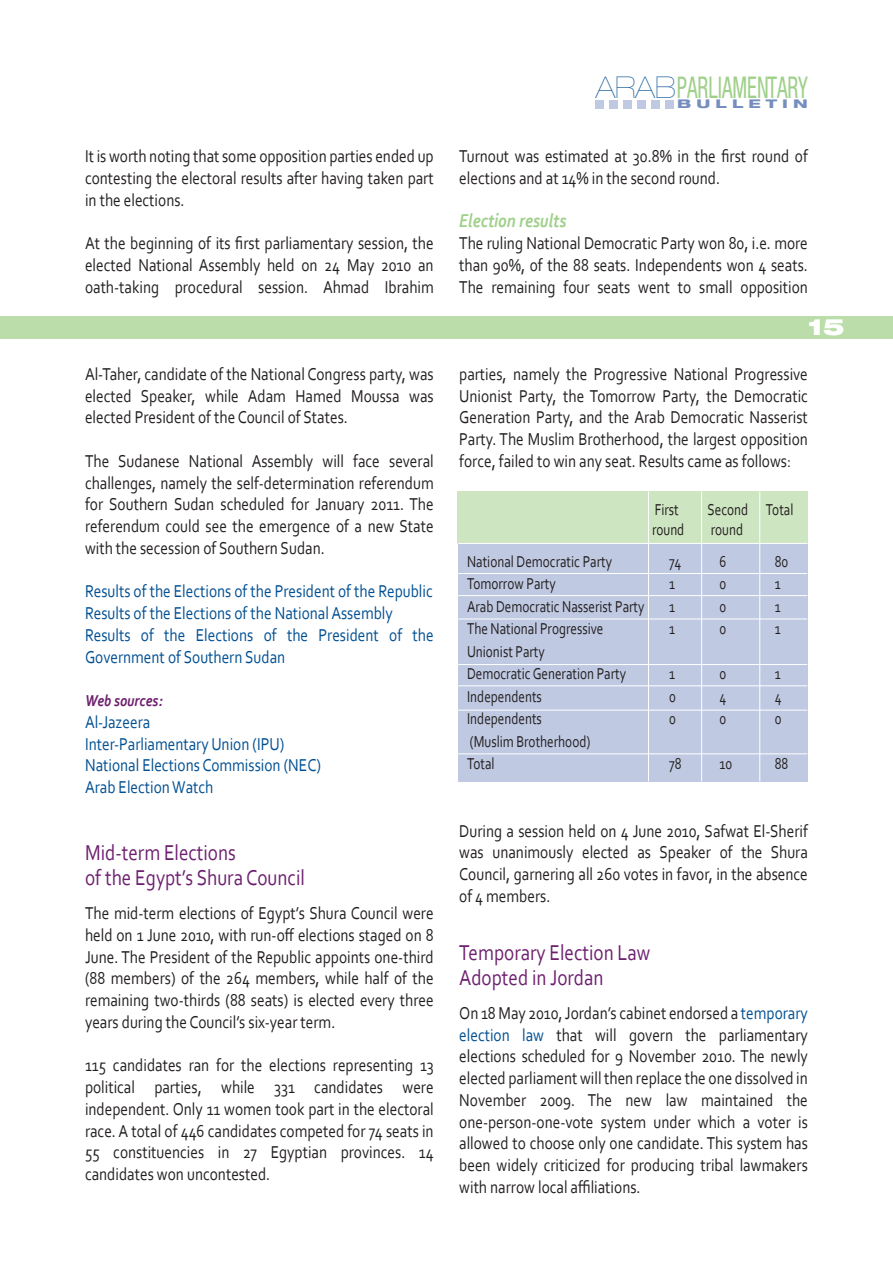
<style>
.page{position:relative;width:893px;height:1263px;background:#fff}
.page>*{position:absolute;margin:0;border:0;box-sizing:border-box;transform-origin:0 0}
.t1{font:condensed 30px "Helvetica Neue";color:#9fd08a;scale:.7 1}
.t2{font:22.5px/25.5px "Corbel";color:#6d206f;scale:.85 1}
.t3{font:900 expanded 22.5px "Helvetica Neue";color:#fff}
.t4{font:italic 700 19.5px "Corbel";color:#9fd08a;scale:.85 1}
.t5{font:18px/21.8px "Corbel";color:#231f20;text-align:justify;scale:.85 1}
.t6{font:18px/21.8px "Corbel";color:#004f92;scale:.85 1}
.t7{font:16.5px/22.5px "Corbel";color:#231f20;scale:.8 1}
.t8{font:italic 700 16.5px "Corbel";color:#6d206f;scale:.85 1}
.t9{font:800 expanded 12px "Helvetica Neue";letter-spacing:.34em;color:#768ebe;scale:1.25 1}
.s1{font-weight:900;font-stretch:expanded;color:#004f92}
.s2{color:#004f92}
</style>
<div class="page">
<div style="left:0;top:316px;width:893px;height:23px;background:#bda"></div>
<div style="left:665px;top:100px;width:8px;height:8px;background:#c0c9e2"></div>
<div style="left:651px;top:100px;width:8px;height:8px;background:#c0c9e2"></div>
<div style="left:637px;top:100px;width:9px;height:8px;background:#c0c9e2"></div>
<div style="left:623px;top:100px;width:8px;height:8px;background:#c0c9e2"></div>
<div style="left:609px;top:100px;width:9px;height:8px;background:#c0c9e2"></div>
<div style="left:596px;top:100px;width:8px;height:8px;background:#c0c9e2"></div>
<div style="left:458px;top:491px;width:350px;height:291px;background:#c0c9e2"></div>
<div style="left:458px;top:491px;width:350px;height:53px;background:#cde5c1"></div>
<hr style="left:759px;top:491px;width:1px;height:290px;background:#fff">
<hr style="left:458px;top:753px;width:349px;height:1px;background:#fff">
<hr style="left:458px;top:710px;width:349px;height:1px;background:#fff">
<hr style="left:458px;top:685px;width:349px;height:1px;background:#fff">
<hr style="left:458px;top:664px;width:349px;height:1px;background:#fff">
<hr style="left:458px;top:619px;width:349px;height:1px;background:#fff">
<hr style="left:458px;top:595px;width:349px;height:1px;background:#fff">
<hr style="left:458px;top:573px;width:349px;height:1px;background:#fff">
<hr style="left:458px;top:543px;width:349px;height:1px;background:#fff">
<hr style="left:648px;top:491px;width:1px;height:290px;background:#fff">
<hr style="left:701px;top:491px;width:1px;height:290px;background:#fff">
<p class="t5" style="left:85px;top:145px;width:412px">It is worth noting that some opposition parties ended up contesting the electoral results after having taken part in the elections.</p>
<p class="t5" style="left:85px;top:232px;width:412px">At the beginning of its first parliamentary session, the elected National Assembly held on 24 May 2010 an oath-taking procedural session. Ahmad Ibrahim</p>
<p class="t5" style="left:85px;top:363px;width:412px">Al-Taher, candidate of the National Congress party, was elected Speaker, while Adam Hamed Moussa was elected President of the Council of States.</p>
<p class="t5" style="left:85px;top:450px;width:412px">The Sudanese National Assembly will face several challenges, namely the self-determination referendum for Southern Sudan scheduled for January 2011. The referendum could see the emergence of a new State with the secession of Southern Sudan.</p>
<p class="t6" style="left:85px;top:580px;width:412px">Results of the Elections of the President of the Republic Results of the Elections of the National Assembly Results of the Elections of the President of the Government of Southern Sudan</p>
<p class="t8" style="left:85px;top:690px;width:93px">Web sources:</p>
<p class="t6" style="left:85px;top:711px;width:279px">Al-Jazeera<br>Inter-Parliamentary Union (IPU)<br>National Elections Commission (NEC)<br>Arab ElectionWatch</p>
<p class="t2" style="left:85px;top:839px;width:260px">Mid-term Elections<br>of the Egypt’s Shura Council</p>
<p class="t5" style="left:85px;top:902px;width:412px">The mid-term elections of Egypt’s Shura Council were held on 1 June 2010, with run-off elections staged on 8<br>June. The President of the Republic appoints one-third (88 members) of the 264 members, while half of the remaining two-thirds (88 seats) is elected every three years during the Council’s six-year term.</p>
<p class="t5" style="left:85px;top:1054px;width:412px">115 candidates ran for the elections representing 13 political parties, while 331 candidates were independent. Only 11 women took part in the electoral race. A total of 446 candidates competed for 74 seats in 55 constituencies in 27 Egyptian provinces. 14 candidates won uncontested.</p>
<h1 class="t1" style="left:596px;top:77px;width:305px"><span class="s1">ARAB</span>PARLIAMENTARY</h1>
<p class="t9" style="left:677px;top:99px;width:106px">BULLETIN</p>
<p class="t5" style="left:459px;top:145px;width:412px">Turnout was estimated at 30.8% in the first round of elections and at 14% in the second round.</p>
<p class="t4" style="left:459px;top:209px;width:127px">Election results</p>
<p class="t5" style="left:459px;top:232px;width:412px">The ruling National Democratic Party won 80, i.e. more than 90%, of the 88 seats. Independents won 4 seats.<br>The remaining four seats went to small opposition</p>
<p class="t3" style="left:808px;top:318px;width:38px">15</p>
<p class="t5" style="left:459px;top:363px;width:412px">parties, namely the Progressive National Progressive Unionist Party, the Tomorrow Party, the Democratic Generation Party, and the Arab Democratic Nasserist Party. The Muslim Brotherhood, the largest opposition force, failed to win any seat. Results came as follows:</p>
<p class="t7" style="left:655px;top:498px;width:32px">First</p>
<p class="t7" style="left:707px;top:498px;width:109px">Second Total</p>
<p class="t7" style="left:652px;top:518px;width:42px">round</p>
<p class="t7" style="left:711px;top:518px;width:42px">round</p>
<p class="t7" style="left:467px;top:550px;width:183px">National Democratic Party</p>
<p class="t7" style="left:669px;top:550px;width:17px">74</p>
<p class="t7" style="left:720px;top:550px;width:10px">6</p>
<p class="t7" style="left:775px;top:550px;width:18px">80</p>
<p class="t7" style="left:467px;top:572px;width:112px">Tomorrow Party</p>
<p class="t7" style="left:669px;top:572px;width:9px">1</p>
<p class="t7" style="left:720px;top:572px;width:10px">0</p>
<p class="t7" style="left:775px;top:572px;width:9px">1</p>
<p class="t7" style="left:467px;top:595px;width:223px">Arab Democratic Nasserist Party</p>
<p class="t7" style="left:669px;top:595px;width:9px">1</p>
<p class="t7" style="left:720px;top:595px;width:10px">0</p>
<p class="t7" style="left:775px;top:595px;width:9px">1</p>
<p class="t7" style="left:467px;top:617px;width:172px">The National Progressive</p>
<p class="t7" style="left:669px;top:617px;width:9px">1</p>
<p class="t7" style="left:720px;top:617px;width:10px">0</p>
<p class="t7" style="left:775px;top:617px;width:9px">1</p>
<p class="t7" style="left:467px;top:640px;width:200px">Unionist Party<br>Democratic Generation Party</p>
<p class="t7" style="left:669px;top:662px;width:9px">1</p>
<p class="t7" style="left:720px;top:662px;width:10px">0</p>
<p class="t7" style="left:775px;top:662px;width:9px">1</p>
<p class="t7" style="left:467px;top:685px;width:95px">Independents</p>
<p class="t7" style="left:669px;top:685px;width:10px">0</p>
<p class="t7" style="left:720px;top:685px;width:10px">4</p>
<p class="t7" style="left:775px;top:685px;width:10px">4</p>
<p class="t7" style="left:467px;top:707px;width:95px">Independents</p>
<p class="t7" style="left:669px;top:707px;width:10px">0</p>
<p class="t7" style="left:720px;top:707px;width:10px">0</p>
<p class="t7" style="left:775px;top:707px;width:10px">0</p>
<p class="t7" style="left:467px;top:730px;width:156px">(Muslim Brotherhood)<br>Total</p>
<p class="t7" style="left:669px;top:752px;width:17px">78</p>
<p class="t7" style="left:720px;top:752px;width:17px">10</p>
<p class="t7" style="left:775px;top:752px;width:18px">88</p>
<p class="t5" style="left:459px;top:819px;width:412px">During a session held on 4 June 2010, Safwat El-Sherif was unanimously elected as Speaker of the Shura Council, garnering all 260 votes in favor, in the absence of 4 members.</p>
<p class="t2" style="left:459px;top:939px;width:227px">Temporary Election Law<br>Adopted in Jordan</p>
<p class="t5" style="left:459px;top:1002px;width:412px">On 18 May 2010,Jordan’s cabinet endorsed a <span class="s2">temporary election law</span> that will govern the parliamentary elections scheduled for 9 November 2010. The newly elected parliament will then replace the one dissolved in November 2009. The new law maintained the one-person-one-vote system under which a voter is allowed to choose only one candidate. This system has been widely criticized for producing tribal lawmakers with narrow local affiliations.</p>
</div>
